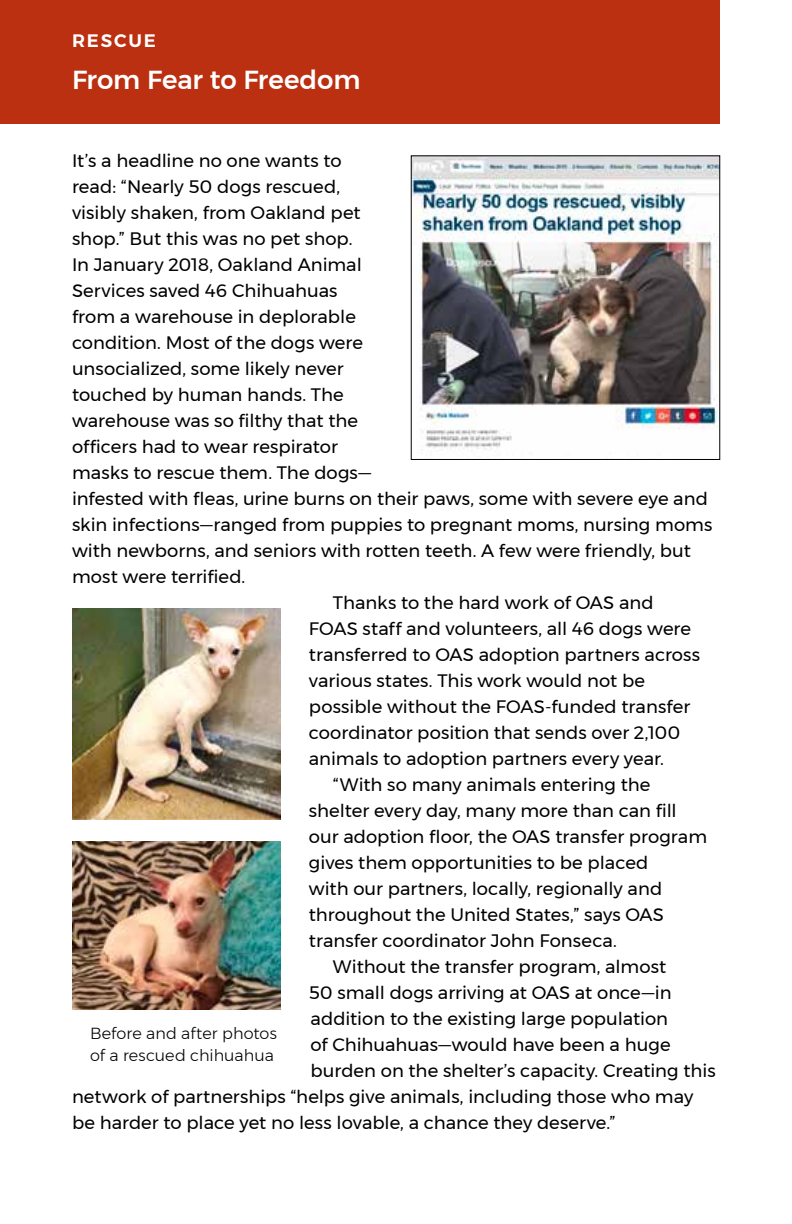
<style>
.page{position:relative;width:792px;height:1224px;background:#fff}
.page>*{position:absolute;margin:0;border:0;box-sizing:border-box;transform-origin:0 0}
.t1{font:500 26px "Montserrat";letter-spacing:-.005em;color:#fff}
.t2{font:18px "Montserrat";color:#000}
.t3{font:600 18px "Montserrat";letter-spacing:.105em;color:#fff}
.t4{font:300 16px/22px "Montserrat";color:#000}
</style>
<div class="page">
<img style="left:413px;top:158px;width:305px;height:292px">
<img style="left:72px;top:608px;width:209px;height:211px">
<img style="left:72px;top:841px;width:209px;height:168px">
<div style="left:0;top:0;width:720px;height:124px;background:#ba3010"></div>
<p class="t3" style="left:72px;top:26px;width:86px">RESCUE</p>
<h1 class="t1" style="left:72px;top:59px;width:290px">From Fear to Freedom</h1>
<p class="t2" style="left:72px;top:147px;width:271px">It’s a headline no one wants to</p>
<p class="t2" style="left:72px;top:173px;width:270px">read: “Nearly 50 dogs rescued,</p>
<p class="t2" style="left:72px;top:199px;width:290px">visibly shaken, from Oakland pet</p>
<p class="t2" style="left:72px;top:225px;width:282px">shop.” But this was no pet shop.</p>
<p class="t2" style="left:72px;top:251px;width:291px">In January 2018, Oakland Animal</p>
<p class="t2" style="left:72px;top:277px;width:267px">Services saved 46 Chihuahuas</p>
<p class="t2" style="left:72px;top:303px;width:285px">from a warehouse in deplorable</p>
<p class="t2" style="left:72px;top:329px;width:292px">condition. Most of the dogs were</p>
<p class="t2" style="left:72px;top:355px;width:273px">unsocialized, some likely never</p>
<p class="t2" style="left:72px;top:381px;width:273px">touched by human hands. The</p>
<p class="t2" style="left:72px;top:407px;width:288px">warehouse was so filthy that the</p>
<p class="t2" style="left:72px;top:433px;width:267px">officers had to wear respirator</p>
<p class="t2" style="left:72px;top:459px;width:301px">masks to rescue them. The dogs—</p>
<p class="t2" style="left:72px;top:485px;width:637px">infested with fleas, urine burns on their paws, some with severe eye and</p>
<p class="t2" style="left:72px;top:511px;width:642px">skin infections—ranged from puppies to pregnant moms, nursing moms</p>
<p class="t2" style="left:72px;top:537px;width:621px">with newborns, and seniors with rotten teeth. A few were friendly, but</p>
<p class="t2" style="left:72px;top:563px;width:175px">most were terrified.</p>
<p class="t2" style="left:333px;top:589px;width:322px">Thanks to the hard work of OAS and</p>
<p class="t2" style="left:309px;top:615px;width:384px">FOAS staff and volunteers, all 46 dogs were</p>
<p class="t2" style="left:309px;top:641px;width:393px">transferred to OAS adoption partners across</p>
<p class="t2" style="left:309px;top:667px;width:338px">various states. This work would not be</p>
<p class="t2" style="left:309px;top:693px;width:383px">possible without the FOAS-funded transfer</p>
<p class="t2" style="left:309px;top:719px;width:373px">coordinator position that sends over 2,100</p>
<p class="t2" style="left:309px;top:745px;width:357px">animals to adoption partners every year.</p>
<p class="t2" style="left:333px;top:771px;width:319px">“With so many animals entering the</p>
<p class="t2" style="left:309px;top:797px;width:369px">shelter every day, many more than can fill</p>
<p class="t2" style="left:309px;top:823px;width:400px">our adoption floor, the OAS transfer program</p>
<p class="t2" style="left:309px;top:849px;width:341px">gives them opportunities to be placed</p>
<p class="t2" style="left:309px;top:875px;width:355px">with our partners, locally, regionally and</p>
<p class="t2" style="left:309px;top:901px;width:357px">throughout the United States,” says OAS</p>
<p class="t2" style="left:309px;top:927px;width:309px">transfer coordinator John Fonseca.</p>
<p class="t2" style="left:333px;top:953px;width:335px">Without the transfer program, almost</p>
<p class="t2" style="left:309px;top:979px;width:364px">50 small dogs arriving at OAS at once—in</p>
<p class="t2" style="left:311px;top:1005px;width:359px">addition to the existing large population</p>
<p class="t2" style="left:311px;top:1031px;width:362px">of Chihuahuas—would have been a huge</p>
<p class="t2" style="left:311px;top:1057px;width:407px">burden on the shelter’s capacity. Creating this</p>
<p class="t2" style="left:72px;top:1083px;width:623px">network of partnerships “helps give animals, including those who may</p>
<p class="t2" style="left:72px;top:1109px;width:545px">be harder to place yet no less lovable, a chance they deserve.”</p>
<p class="t4" style="left:90px;top:1022px;width:188px">Before and after photos of a rescued chihuahua</p>
</div>
